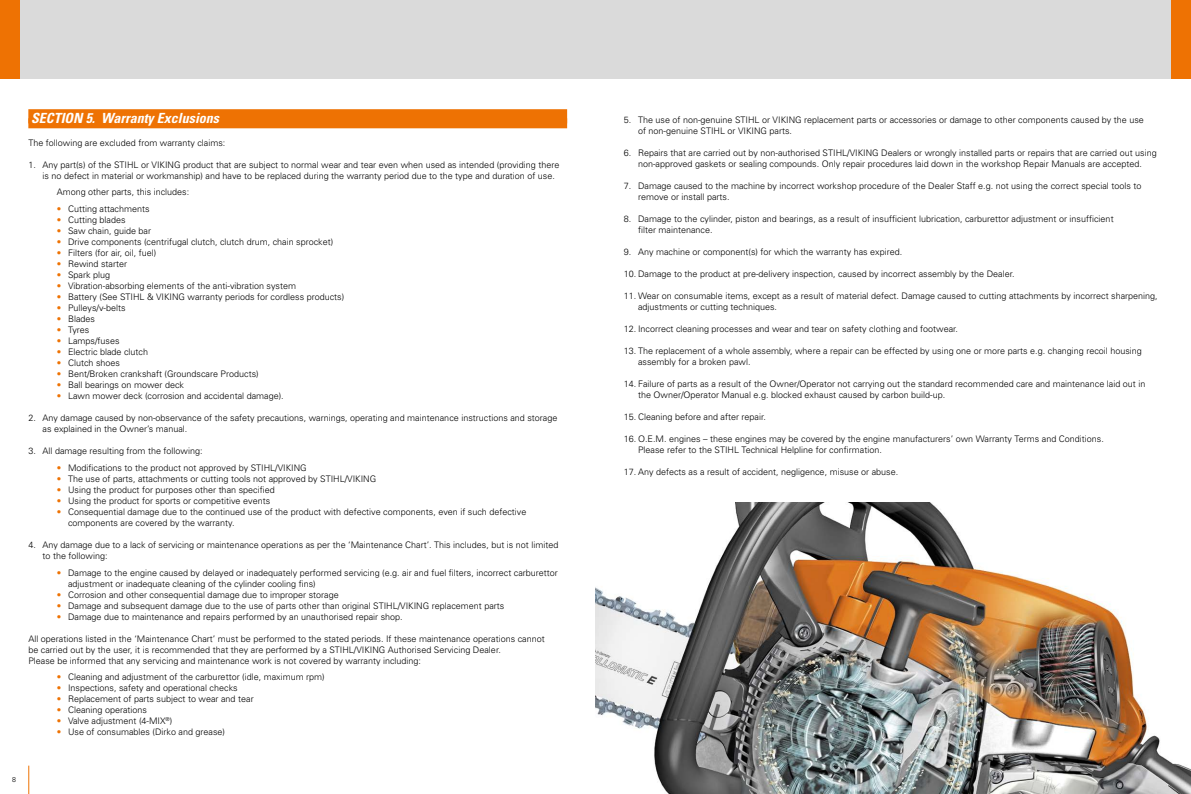
<style>
.page{position:relative;width:1191px;height:794px;background:#fff}
.page>*{position:absolute;margin:0;border:0;box-sizing:border-box;transform-origin:0 0}
.Section_headings{font:italic 700 condensed 14px "Univers";color:#fff}
.Body{font:300 9px/11px "Univers";color:#000}
.Numbers{font:300 9px/11px "Univers";color:#000}
.t1{font:300 7px "Univers";color:#000}
.s1{color:#ee7203}
</style>
<div class="page">
<div style="left:0;top:0;width:1191px;height:79px;background:#dadada"></div>
<div style="left:0;top:0;width:20px;height:79px;background:#ee7203"></div>
<div style="left:1171px;top:0;width:20px;height:79px;background:#ee7203"></div>
<svg style="left:28px;top:765px;width:1px;height:29px"></svg>
<img style="left:595px;top:503px;width:596px;height:291px">
<div style="left:28px;top:109px;width:539px;height:14px;background:#ee7203"></div>
<div style="left:28px;top:118px;width:539px;height:10px;background:#ee7203"></div>
<p class="Section_headings" style="left:31px;top:110px;width:189px">SECTION 5. Warranty Exclusions</p>
<p class="Body" style="left:28px;top:137px;width:199px">The following are excluded from warranty claims:</p>
<p class="Body" style="left:43px;top:159px;width:518px;text-indent:-14px">1. Any part(s) of the STIHL or VIKING product that are subject to normal wear and tear even when used as intended (providing there is no defect in material or workmanship) and have to be replaced during the warranty period due to the type and duration of use.</p>
<p class="Numbers" style="left:57px;top:186px;width:134px">Among other parts, this includes:</p>
<p class="Numbers" style="left:57px;top:203px;width:94px"><span class="s1">•</span> Cutting attachments</p>
<p class="Numbers" style="left:57px;top:214px;width:70px"><span class="s1">•</span> Cutting blades</p>
<p class="Numbers" style="left:57px;top:225px;width:96px"><span class="s1">•</span> Saw chain, guide bar</p>
<p class="Numbers" style="left:57px;top:236px;width:278px"><span class="s1">•</span> Drive components (centrifugal clutch, clutch drum, chain sprocket)</p>
<p class="Numbers" style="left:57px;top:247px;width:101px"><span class="s1">•</span> Filters (for air, oil, fuel)</p>
<p class="Numbers" style="left:57px;top:258px;width:72px"><span class="s1">•</span> Rewind starter</p>
<p class="Numbers" style="left:57px;top:269px;width:55px"><span class="s1">•</span> Spark plug</p>
<p class="Numbers" style="left:57px;top:280px;width:241px"><span class="s1">•</span> Vibration-absorbing elements of the anti-vibration system</p>
<p class="Numbers" style="left:57px;top:291px;width:289px"><span class="s1">•</span> Battery (See STIHL &amp; VIKING warranty periods for cordless products)</p>
<p class="Numbers" style="left:57px;top:302px;width:70px"><span class="s1">•</span> Pulleys/v-belts</p>
<p class="Numbers" style="left:57px;top:313px;width:40px"><span class="s1">•</span> Blades</p>
<p class="Numbers" style="left:57px;top:324px;width:34px"><span class="s1">•</span> Tyres</p>
<p class="Numbers" style="left:57px;top:335px;width:64px"><span class="s1">•</span> Lamps/fuses</p>
<p class="Numbers" style="left:57px;top:346px;width:93px"><span class="s1">•</span> Electric blade clutch</p>
<p class="Numbers" style="left:57px;top:357px;width:65px"><span class="s1">•</span> Clutch shoes</p>
<p class="Numbers" style="left:57px;top:368px;width:203px"><span class="s1">•</span> Bent/Broken crankshaft (Groundscare Products)</p>
<p class="Numbers" style="left:57px;top:379px;width:129px"><span class="s1">•</span> Ball bearings on mower deck</p>
<p class="Numbers" style="left:57px;top:390px;width:228px"><span class="s1">•</span> Lawn mower deck (corrosion and accidental damage).</p>
<p class="Body" style="left:43px;top:412px;width:516px;text-indent:-14px">2. Any damage caused by non-observance of the safety precautions, warnings, operating and maintenance instructions and storage as explained in the Owner’s manual.</p>
<p class="Body" style="left:28px;top:445px;width:176px">3. All damage resulting from the following:</p>
<p class="Numbers" style="left:57px;top:462px;width:251px"><span class="s1">•</span> Modifications to the product not approved by STIHL/VIKING</p>
<p class="Numbers" style="left:57px;top:473px;width:321px"><span class="s1">•</span> The use of parts, attachments or cutting tools not approved by STIHL/VIKING</p>
<p class="Numbers" style="left:57px;top:484px;width:219px"><span class="s1">•</span> Using the product for purposes other than specified</p>
<p class="Numbers" style="left:57px;top:495px;width:215px"><span class="s1">•</span> Using the product for sports or competitive events</p>
<p class="Numbers" style="left:68px;top:506px;width:460px;text-indent:-11px"><span class="s1">•</span> Consequential damage due to the continued use of the product with defective components, even if such defective components are covered by the warranty.</p>
<p class="Body" style="left:43px;top:539px;width:517px;text-indent:-14px">4. Any damage due to a lack of servicing or maintenance operations as per the ‘Maintenance Chart’. This includes, but is not limited to the following:</p>
<p class="Numbers" style="left:68px;top:566px;width:491px;text-indent:-11px"><span class="s1">•</span> Damage to the engine caused by delayed or inadequately performed servicing (e.g. air and fuel filters, incorrect carburettor adjustment or inadequate cleaning of the cylinder cooling fins)</p>
<p class="Numbers" style="left:57px;top:588px;width:283px"><span class="s1">•</span> Corrosion and other consequential damage due to improper storage</p>
<p class="Numbers" style="left:57px;top:599px;width:449px"><span class="s1">•</span> Damage and subsequent damage due to the use of parts other than original STIHL/VIKING replacement parts</p>
<p class="Numbers" style="left:57px;top:610px;width:347px"><span class="s1">•</span> Damage due to maintenance and repairs performed by an unauthorised repair shop.</p>
<p class="Body" style="left:28px;top:632px;width:518px">All operations listed in the ‘Maintenance Chart’ must be performed to the stated periods. If these maintenance operations cannot be carried out by the user, it is recommended that they are performed by a STIHL/VIKING Authorised Servicing Dealer.</p>
<p class="Body" style="left:28px;top:654px;width:394px">Please be informed that any servicing and maintenance work is not covered by warranty including:</p>
<p class="Numbers" style="left:57px;top:671px;width:269px"><span class="s1">•</span> Cleaning and adjustment of the carburettor (idle, maximum rpm)</p>
<p class="Numbers" style="left:57px;top:682px;width:182px"><span class="s1">•</span> Inspections, safety and operational checks</p>
<p class="Numbers" style="left:57px;top:693px;width:198px"><span class="s1">•</span> Replacement of parts subject to wear and tear</p>
<p class="Numbers" style="left:57px;top:704px;width:92px"><span class="s1">•</span> Cleaning operations</p>
<p class="Numbers" style="left:57px;top:715px;width:117px"><span class="s1">•</span> Valve adjustment (4-MIX<sup>®</sup>)</p>
<p class="Numbers" style="left:57px;top:726px;width:170px"><span class="s1">•</span> Use of consumables (Dirko and grease)</p>
<p class="t1" style="left:12px;top:775px;width:5px">8</p>
<p class="Body" style="left:638px;top:114px;width:507px;text-indent:-14px">5. The use of non-genuine STIHL or VIKING replacement parts or accessories or damage to other components caused by the use of non-genuine STIHL or VIKING parts.</p>
<p class="Body" style="left:624px;top:147px;width:534px;text-align:center">6. Repairs that are carried out by non-authorised STIHL/VIKING Dealers or wrongly installed parts or repairs that are carried out using non-approved gaskets or sealing compounds. Only repair procedures laid down in the workshop Repair Manuals are accepted.</p>
<p class="Body" style="left:638px;top:180px;width:505px;text-indent:-14px">7. Damage caused to the machine by incorrect workshop procedure of the Dealer Staff e.g. not using the correct special tools to remove or install parts.</p>
<p class="Body" style="left:638px;top:213px;width:477px;text-indent:-14px">8. Damage to the cylinder, piston and bearings, as a result of insufficient lubrication, carburettor adjustment or insufficient filter maintenance.</p>
<p class="Body" style="left:624px;top:246px;width:280px">9. Any machine or component(s) for which the warranty has expired.</p>
<p class="Body" style="left:624px;top:268px;width:392px">10. Damage to the product at pre-delivery inspection, caused by incorrect assembly by the Dealer.</p>
<p class="Body" style="left:638px;top:290px;width:521px;text-indent:-14px">11. Wear on consumable items, except as a result of material defect. Damage caused to cutting attachments by incorrect sharpening, adjustments or cutting techniques.</p>
<p class="Body" style="left:624px;top:323px;width:336px">12. Incorrect cleaning processes and wear and tear on safety clothing and footwear.</p>
<p class="Body" style="left:638px;top:345px;width:505px;text-indent:-14px">13. The replacement of a whole assembly, where a repair can be effected by using one or more parts e.g. changing recoil housing assembly for a broken pawl.</p>
<p class="Body" style="left:638px;top:378px;width:509px;text-indent:-14px">14. Failure of parts as a result of the Owner/Operator not carrying out the standard recommended care and maintenance laid out in the Owner/Operator Manual e.g. blocked exhaust caused by carbon build-up.</p>
<p class="Body" style="left:624px;top:411px;width:144px">15. Cleaning before and after repair.</p>
<p class="Body" style="left:638px;top:433px;width:467px;text-indent:-14px">16. O.E.M. engines – these engines may be covered by the engine manufacturers’ own Warranty Terms and Conditions.<br>Please refer to the STIHL Technical Helpline for confirmation.</p>
<p class="Body" style="left:624px;top:466px;width:276px">17. Any defects as a result of accident, negligence, misuse or abuse.</p>
</div>
